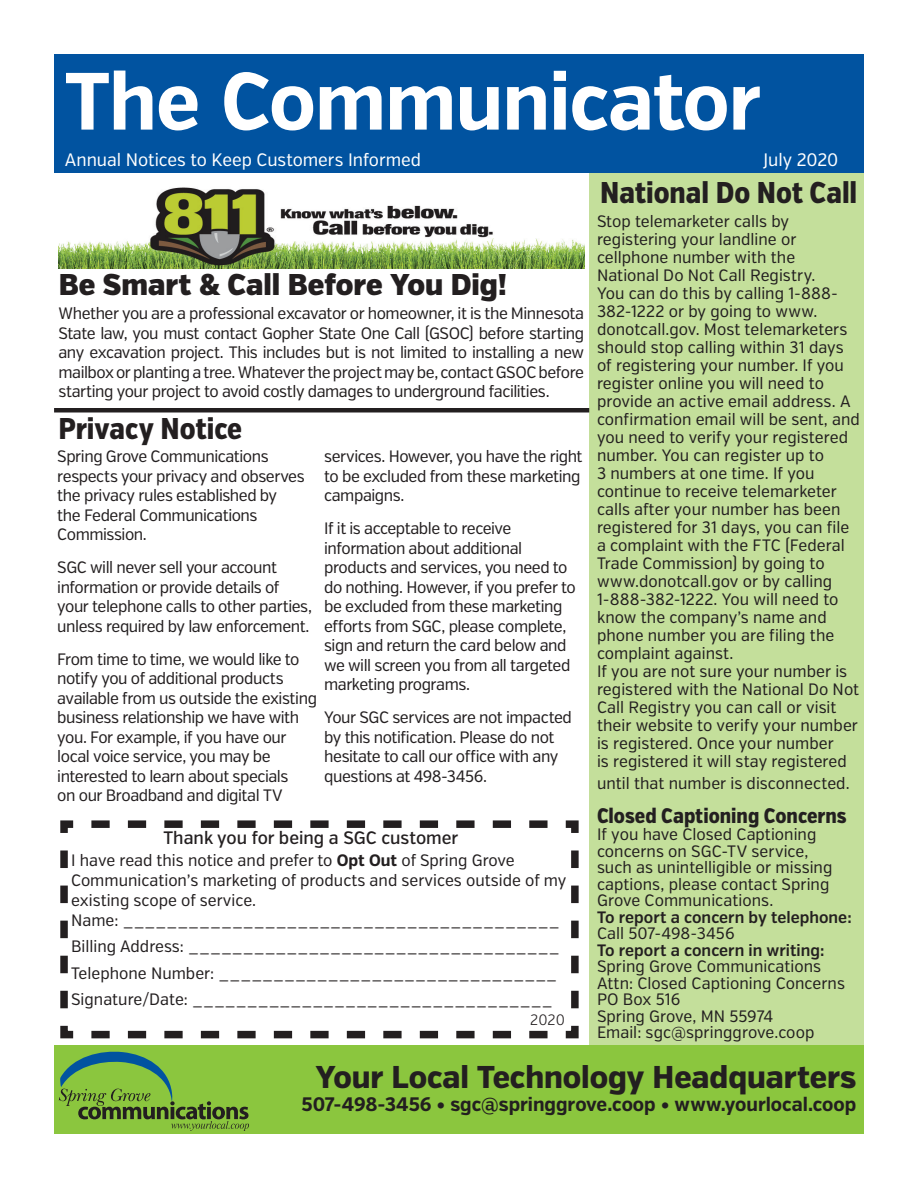
<style>
.page{position:relative;width:918px;height:1188px;background:#fff}
.page>*{position:absolute;margin:0;border:0;box-sizing:border-box;transform-origin:0 0}
.t1{font:700 81px "Verb Cond";letter-spacing:-.01em;color:#fff}
.t2{font:800 31.5px "Verb Cond";color:#231f20}
.t3{font:800 30px "Verb Ex Cond";color:#231f20}
.t4{font:900 30px "Verb Cond";color:#231f20}
.t5{font:800 21px "Verb Ex Cond";color:#231f20}
.t6{font:700 19.5px "Verb Cond";color:#231f20}
.t7{font:18px "Verb Cond";letter-spacing:-.005em;color:#fff}
.t8{font:500 18px "Verb Cond";color:#231f20}
.t9{font:16.5px/18px "Verb Cond";letter-spacing:-.005em;color:#231f20}
.t10{font:16.5px/19.5px "Verb Cond";letter-spacing:-.03em;color:#231f20}
.t11{font:16.5px/19.5px "Verb Cond";letter-spacing:-.025em;color:#231f20}
.t12{font:600 16.5px "Verb Cond";color:#231f20}
.t13{font:300 15px "Verb Cond";color:#231f20}
.s1{font-weight:700}
</style>
<div class="page">
<div style="left:589px;top:161px;width:275px;height:906px;background:#c4df9b"></div>
<div style="left:54px;top:54px;width:810px;height:119px;background:#0153a0"></div>
<div style="left:54px;top:1046px;width:810px;height:88px;background:#8bc63e"></div>
<svg style="left:59px;top:1051px;width:190px;height:80px"></svg>
<img style="left:59px;top:187px;width:526px;height:82px">
<hr style="left:54px;top:408px;width:535px;height:4px;background:#231f20">
<svg style="left:60px;top:820px;width:519px;height:219px"></svg>
<h1 class="t1" style="left:65px;top:52px;width:698px">The Communicator</h1>
<p class="t7" style="left:65px;top:149px;width:358px">Annual Notices to Keep Customers Informed</p>
<p class="t7" style="left:763px;top:149px;width:76px">July 2020</p>
<h3 class="t4" style="left:59px;top:266px;width:450px">Be Smart &amp; Call Before You Dig!</h3>
<p class="t9" style="left:58px;top:304px;width:527px;line-height:19.5px;text-align:justify">Whether you are a professional excavator or homeowner, it is the Minnesota State law, you must contact Gopher State One Call (GSOC) before starting any excavation project. This includes but is not limited to installing a new mailbox or planting a tree. Whatever the project may be, contact GSOC before starting your project to avoid costly damages to underground facilities.</p>
<h3 class="t3" style="left:58px;top:410px;width:185px">Privacy Notice</h3>
<p class="t11" style="left:57px;top:447px;width:249px">Spring Grove Communications respects your privacy and observes the privacy rules established by the Federal Communications<br>Commission.</p>
<p class="t10" style="left:57px;top:558px;width:256px">SGC will never sell your account information or provide details of your telephone calls to other parties, unless required by law enforcement.</p>
<p class="t10" style="left:57px;top:650px;width:261px">From time to time, we would like to notify you of additional products available from us outside the existing business relationship we have with you. For example, if you have our local voice service, you may be interested to learn about specials<br>on our Broadband and digital TV</p>
<p class="t10" style="left:324px;top:447px;width:260px">services. However, you have the right to be excluded from these marketing campaigns.</p>
<p class="t10" style="left:324px;top:519px;width:253px">If it is acceptable to receive information about additional products and services, you need to do nothing. However, if you prefer to be excluded from these marketing efforts from SGC, please complete, sign and return the card below and we will screen you from all targeted marketing programs.</p>
<p class="t10" style="left:324px;top:708px;width:249px">Your SGC services are not impacted by this notification. Please do not hesitate to call our office with any questions at 498-3456.</p>
<p class="t8" style="left:164px;top:827px;width:296px">Thank you for being a SGC customer</p>
<p class="t9" style="left:71px;top:851px;width:497px;line-height:19.8px">I have read this notice and prefer to <span class="s1">Opt Out</span> of Spring Grove Communication’s marketing of products and services outside of my existing scope of service.<br>Name: ________________________________________</p>
<p class="t9" style="left:71px;top:933px;width:490px;line-height:26.5px">Billing Address: __________________________________<br>Telephone Number: _______________________________<br>Signature/Date: _________________________________</p>
<p class="t13" style="left:530px;top:1011px;width:36px">2020</p>
<h3 class="t3" style="left:600px;top:175px;width:259px">National Do Not Call</h3>
<p class="t9" style="left:597px;top:213px;width:265px">Stop telemarketer calls by registering your landline or cellphone number with the<br>National Do Not Call Registry.<br>You can do this by calling 1-888-<br>382-1222 or by going to www. donotcall.gov. Most telemarketers should stop calling within 31 days of registering your number. If you register online you will need to provide an active email address. A confirmation email will be sent, and you need to verify your registered number. You can register up to<br>3 numbers at one time. If you continue to receive telemarketer calls after your number has been registered for 31 days, you can file a complaint with the FTC (Federal<br>Trade Commission) by going to www.donotcall.gov or by calling<br>1-888-382-1222. You will need to know the company’s name and phone number you are filing the complaint against.<br>If you are not sure your number is registered with the National Do Not<br>Call Registry you can call or visit their website to verify your number is registered. Once your number<br>is registered it will stay registered</p>
<p class="t9" style="left:597px;top:774px;width:254px">until that number is disconnected.</p>
<p class="t5" style="left:597px;top:803px;width:251px">Closed Captioning Concerns</p>
<p class="t9" style="left:597px;top:827px;width:237px;line-height:16.5px">If you have Closed Captioning concerns on SGC-TV service, such as unintelligible or missing captions, please contact Spring<br>Grove Communications.</p>
<p class="t12" style="left:597px;top:907px;width:256px">To report a concern by telephone:</p>
<p class="t9" style="left:597px;top:925px;width:139px">Call 507-498-3456</p>
<p class="t12" style="left:597px;top:940px;width:229px">To report a concern in writing:</p>
<p class="t9" style="left:597px;top:959px;width:250px;line-height:16.5px">Spring Grove Communications<br>Attn: Closed Captioning Concerns<br>PO Box 516<br>Spring Grove, MN 55974<br>Email: sgc@springgrove.coop</p>
<h2 class="t2" style="left:316px;top:1058px;width:542px">Your Local Technology Headquarters</h2>
<p class="t6" style="left:302px;top:1093px;width:556px">507-498-3456 • sgc@springgrove.coop • www.yourlocal.coop</p>
</div>
